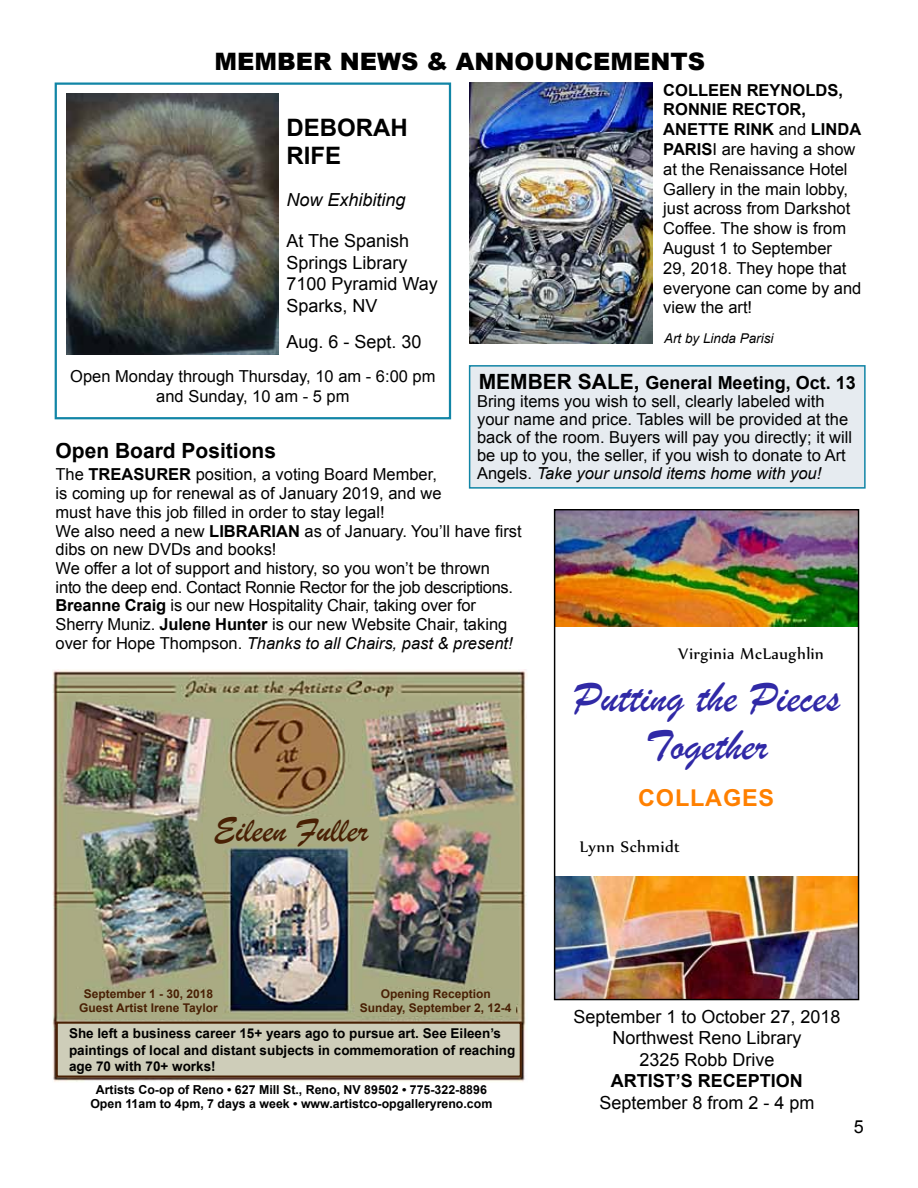
<style>
.page{position:relative;width:918px;height:1188px;background:#fff}
.page>*{position:absolute;margin:0;border:0;box-sizing:border-box;transform-origin:0 0}
.t1{font:italic 44.55px/47.7px "Brush Script";color:#3029a6;text-align:center}
.t2{font:36px "Brush Script";color:#492004}
.t3{font:900 24px "Arial";color:#000}
.t4{font:700 24px/28.8px "Arial";color:#000}
.t5{font:700 23.4px "Arial";letter-spacing:.035em;color:#ff8000}
.t6{font:700 21px "Arial";color:#000}
.t7{font:18.6px "Nyala";letter-spacing:.025em;color:#000}
.t8{font:18px/21.6px "Arial";color:#000;text-align:center}
.t9{font:700 18px "Arial";color:#000}
.t10{font:italic 18px "Arial";color:#000}
.t11{font:16.5px/19.8px "Arial";color:#000}
.t12{font:700 13.5px/16.2px "Arial";color:#000}
.t13{font:italic 13.5px "Arial";color:#000}
.t14{font:700 12.3px/14px "Arial";color:#000;text-align:center}
.t15{font:700 12px/14.4px "Arial";color:#492004;text-align:center}
.s1{font-weight:700}
.s2{font-size:21px}
.s3{font-style:italic}
</style>
<div class="page">
<img style="left:470px;top:82px;width:182px;height:261px">
<img style="left:53px;top:670px;width:474px;height:412px">
<div style="left:57px;top:1023px;width:464px;height:54px;background:#cecdb9"></div>
<div style="left:56px;top:1022px;width:466px;height:56px;border:2px solid #492004"></div>
<div style="left:75px;top:989px;width:147px;height:29px;background:#a9ab84"></div>
<div style="left:356px;top:989px;width:160px;height:27px;background:#a9ab84"></div>
<div style="left:203px;top:817px;width:176px;height:27px;background:#a9ab84"></div>
<img style="left:556px;top:511px;width:301px;height:116px">
<img style="left:556px;top:876px;width:301px;height:122px">
<div style="left:554px;top:509px;width:305px;height:491px;border:1px solid #000"></div>
<div style="left:470px;top:366px;width:395px;height:122px;background:#e6ebf0"></div>
<div style="left:469px;top:365px;width:397px;height:124px;border:2px solid #1185a6"></div>
<div style="left:55px;top:82px;width:396px;height:337px;border:2px solid #1185a6"></div>
<img style="left:66px;top:94px;width:213px;height:260px">
<h3 class="t3" style="left:214px;top:44px;width:492px">MEMBER NEWS &amp; ANNOUNCEMENTS</h3>
<p class="t11" style="left:663px;top:80px;width:200px"><span class="s1">COLLEEN REYNOLDS,<br>RONNIE RECTOR,<br>ANETTE RINK</span> and <span class="s1">LINDA<br>PARIS</span>I are having a show at the Renaissance Hotel<br>Gallery in the main lobby, just across from Darkshot<br>Coffee. The show is from<br>August 1 to September<br>29, 2018. They hope that everyone can come by and view the art!</p>
<p class="t13" style="left:664px;top:329px;width:111px">Art by Linda Parisi</p>
<h3 class="t4" style="left:286px;top:114px;width:123px">DEBORAH<br>RIFE</h3>
<p class="t10" style="left:286px;top:188px;width:121px">Now Exhibiting</p>
<p class="t8" style="left:286px;top:230px;width:153px;text-align:left">At The Spanish<br>Springs Library<br>7100 Pyramid Way<br>Sparks, NV</p>
<p class="t8" style="left:286px;top:331px;width:137px">Aug. 6 - Sept. 30</p>
<p class="t11" style="left:70px;top:367px;width:367px;text-align:center">Open Monday through Thursday, 10 am - 6:00 pm and Sunday, 10 am - 5 pm</p>
<p class="t9" style="left:479px;top:370px;width:378px"><span class="s2">MEMBER SALE,</span> General Meeting, Oct. 13</p>
<p class="t11" style="left:477px;top:392px;width:377px;line-height:18px">Bring items you wish to sell, clearly labeled with your name and price. Tables will be provided at the back of the room. Buyers will pay you directly; it will be up to you, the seller, if you wish to donate to Art Angels. <span class="s3">Take your unsold items home with you!</span></p>
<p class="t6" style="left:56px;top:437px;width:222px">Open Board Positions</p>
<p class="t11" style="left:56px;top:465px;width:468px;line-height:18.8px">The <span class="s1">TREASURER</span> position, a voting Board Member,<br>is coming up for renewal as of January 2019, and we<br>must have this job filled in order to stay legal!<br>We also need a new <span class="s1">LIBRARIAN</span> as of January. You’ll have first dibs on new DVDs and books!<br>We offer a lot of support and history, so you won’t be thrown<br>into the deep end. Contact Ronnie Rector for the job descriptions.<br><span class="s1">Breanne Craig</span> is our new Hospitality Chair, taking over for Sherry Muniz. <span class="s1">Julene Hunter</span> is our new Website Chair, taking over for Hope Thompson. <span class="s3">Thanks to all Chairs, past &amp; present!</span></p>
<p class="t7" style="left:678px;top:641px;width:147px">Virginia McLaughlin</p>
<h1 class="t1" style="left:573px;top:676px;width:268px">Putting the Pieces<br>Together</h1>
<h3 class="t5" style="left:638px;top:783px;width:138px">COLLAGES</h3>
<p class="t7" style="left:580px;top:834px;width:101px">Lynn Schmidt</p>
<h2 class="t2" style="left:214px;top:808px;width:156px">Eileen Fuller</h2>
<p class="t15" style="left:79px;top:987px;width:140px">September 1 - 30, 2018<br>Guest Artist Irene Taylor</p>
<p class="t15" style="left:360px;top:987px;width:153px">Opening Reception<br>Sunday, September 2, 12-4</p>
<p class="t12" style="left:69px;top:1026px;width:448px">She left a business career 15+ years ago to pursue art. See Eileen’s paintings of local and distant subjects in commemoration of reaching age 70 with 70+ works!</p>
<p class="t14" style="left:90px;top:1083px;width:404px">Artists Co-op of Reno • 627 Mill St., Reno, NV 89502 • 775-322-8896<br>Open 11am to 4pm, 7 days a week • www.artistco-opgalleryreno.com</p>
<p class="t8" style="left:573px;top:1006px;width:269px">September 1 to October 27, 2018<br>Northwest Reno Library<br>2325 Robb Drive</p>
<p class="t9" style="left:611px;top:1069px;width:194px">ARTIST’S RECEPTION</p>
<p class="t8" style="left:599px;top:1092px;width:217px">September 8 from 2 - 4 pm</p>
<p class="t8" style="left:854px;top:1116px;width:12px">5</p>
</div>
